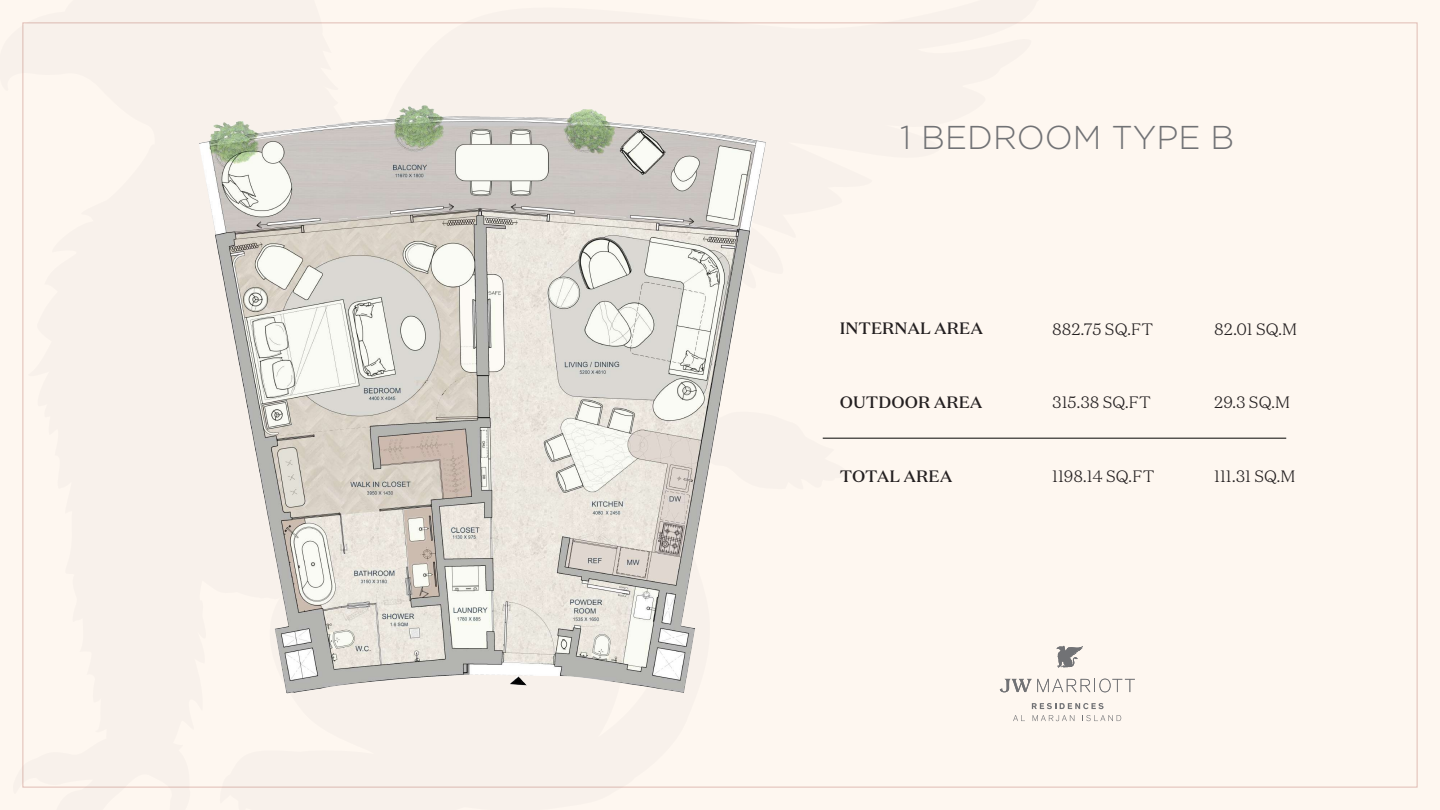
<style>
.page{position:relative;width:1440px;height:810px;background:#fef7f0}
.page>*{position:absolute;margin:0;border:0;box-sizing:border-box;transform-origin:0 0}
.t1{font:300 33px "Gotham";color:#717275}
.t2{font:300 16.5px "Domaine Text";color:#231f20}
.t3{font:500 16.5px "Domaine Text";color:#231f20}
</style>
<div class="page">
<svg style="left:1056px;top:715px;width:18px;height:6px"></svg>
<svg style="left:1086px;top:715px;width:35px;height:6px"></svg>
<svg style="left:1056px;top:679px;width:79px;height:13px"></svg>
<svg style="left:1057px;top:646px;width:26px;height:22px"></svg>
<svg style="left:1056px;top:703px;width:48px;height:6px"></svg>
<hr style="left:823px;top:438px;width:463px;height:1px;background:#040503">
<img style="left:22px;top:37px;width:793px;height:751px">
<h1 class="t1" style="left:900px;top:117px;width:336px">1 BEDROOM TYPE B</h1>
<p class="t3" style="left:840px;top:318px;width:145px">INTERNAL AREA</p>
<p class="t2" style="left:1052px;top:319px;width:103px">882.75 SQ.FT</p>
<p class="t2" style="left:1214px;top:319px;width:85px">82.01 SQ.M</p>
<p class="t3" style="left:840px;top:391px;width:144px">OUTDOOR AREA</p>
<p class="t2" style="left:1052px;top:392px;width:100px">315.38 SQ.FT</p>
<p class="t2" style="left:1214px;top:392px;width:77px">29.3 SQ.M</p>
<p class="t3" style="left:840px;top:465px;width:114px">TOTAL AREA</p>
<p class="t2" style="left:1052px;top:466px;width:104px">1198.14 SQ.FT</p>
<p class="t2" style="left:1214px;top:466px;width:83px">111.31 SQ.M</p>
</div>
